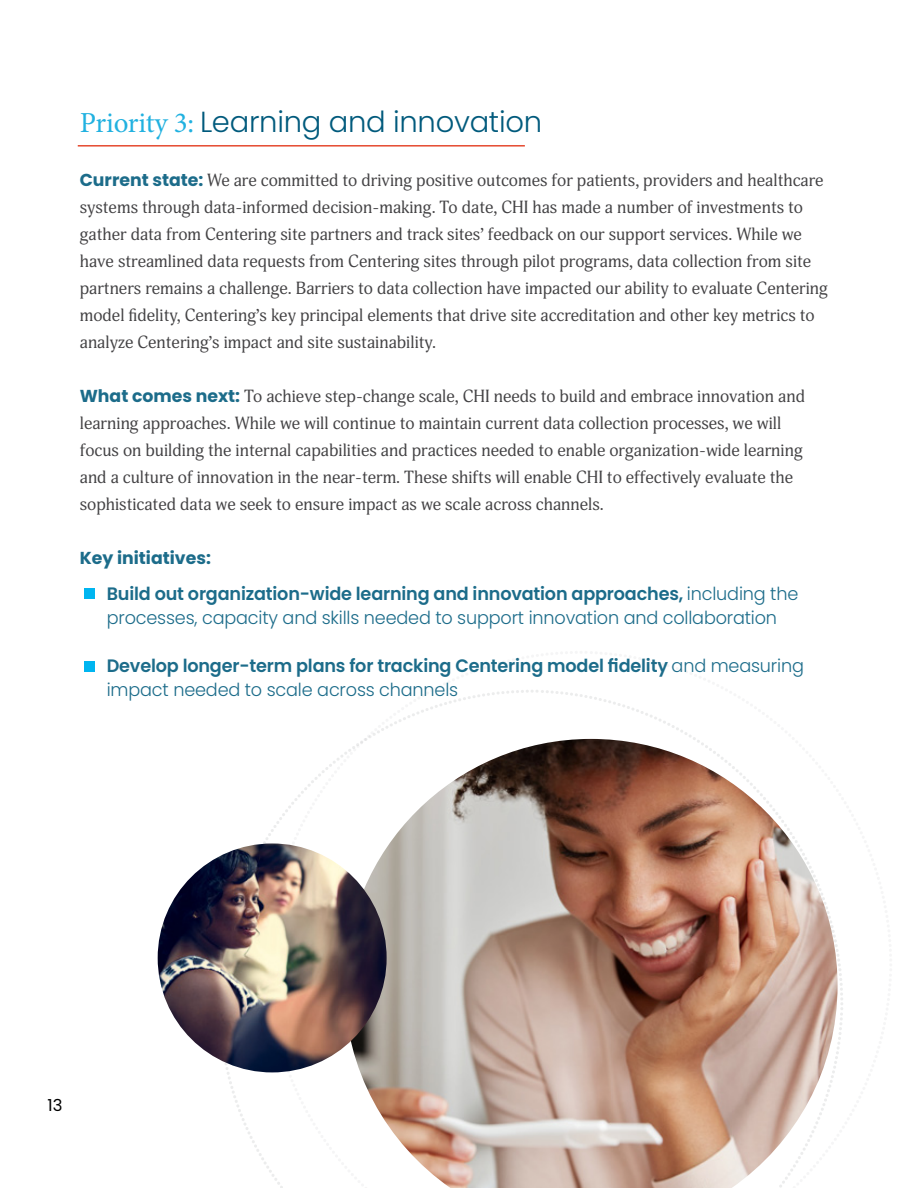
<style>
.page{position:relative;width:918px;height:1188px;background:#fff}
.page>*{position:absolute;margin:0;border:0;box-sizing:border-box;transform-origin:0 0}
.t1{font:300 29.1px "Poppins";letter-spacing:-.01em;color:#005a7c}
.t2{font:300 18px/24px "Poppins";letter-spacing:-.01em;color:#1c6c8a}
.t3{font:600 18px/24px "Poppins";letter-spacing:-.01em;color:#1c6c8a}
.t4{font:17.25px/27px "Adonis";color:#434244}
.t5{font:700 17.25px "Poppins";color:#1c6c8a}
.t6{font:16.5px "Poppins";color:#000}
.s1{font-family:"Minion Pro";font-weight:400;color:#21b1e0}
.s2{font-family:"Poppins";font-weight:700;color:#1c6c8a}
.s3{font-weight:600}
.s4{font-weight:300}
</style>
<div class="page">
<div style="left:84px;top:589px;width:11px;height:10px;background:#00b5f0"></div>
<div style="left:84px;top:662px;width:11px;height:10px;background:#00b5f0"></div>
<svg style="left:216px;top:690px;width:321px;height:168px"></svg>
<svg style="left:216px;top:1047px;width:128px;height:141px"></svg>
<img style="left:345px;top:739px;width:493px;height:449px">
<img style="left:158px;top:843px;width:229px;height:229px;border-radius:114px">
<hr style="left:78px;top:145px;width:447px;height:2px;background:#e5492f">
<h1 class="t1" style="left:80px;top:105px;width:464px"><span class="s1">Priority 3:</span> Learning and innovation</h1>
<p class="t4" style="left:80px;top:167px;width:750px"><span class="s2">Current state:</span> We are committed to driving positive outcomes for patients, providers and healthcare systems through data-informed decision-making. To date, CHI has made a number of investments to gather data from Centering site partners and track sites’ feedback on our support services. While we have streamlined data requests from Centering sites through pilot programs, data collection from site partners remains a challenge. Barriers to data collection have impacted our ability to evaluate Centering model fidelity, Centering’s key principal elements that drive site accreditation and other key metrics to analyze Centering’s impact and site sustainability.</p>
<p class="t4" style="left:80px;top:383px;width:727px"><span class="s2">What comes next:</span> To achieve step-change scale, CHI needs to build and embrace innovation and learning approaches. While we will continue to maintain current data collection processes, we will focus on building the internal capabilities and practices needed to enable organization-wide learning and a culture of innovation in the near-term. These shifts will enable CHI to effectively evaluate the sophisticated data we seek to ensure impact as we scale across channels.</p>
<p class="t5" style="left:80px;top:548px;width:133px">Key initiatives:</p>
<p class="t2" style="left:107px;top:582px;width:693px"><span class="s3">Build out organization-wide learning and innovation approaches,</span> including the processes, capacity and skills needed to support innovation and collaboration</p>
<p class="t3" style="left:107px;top:654px;width:699px">Develop longer-term plans for tracking Centering model fidelity <span class="s4">and measuring impact needed to scale across channels</span></p>
<p class="t6" style="left:48px;top:1095px;width:16px">13</p>
</div>
